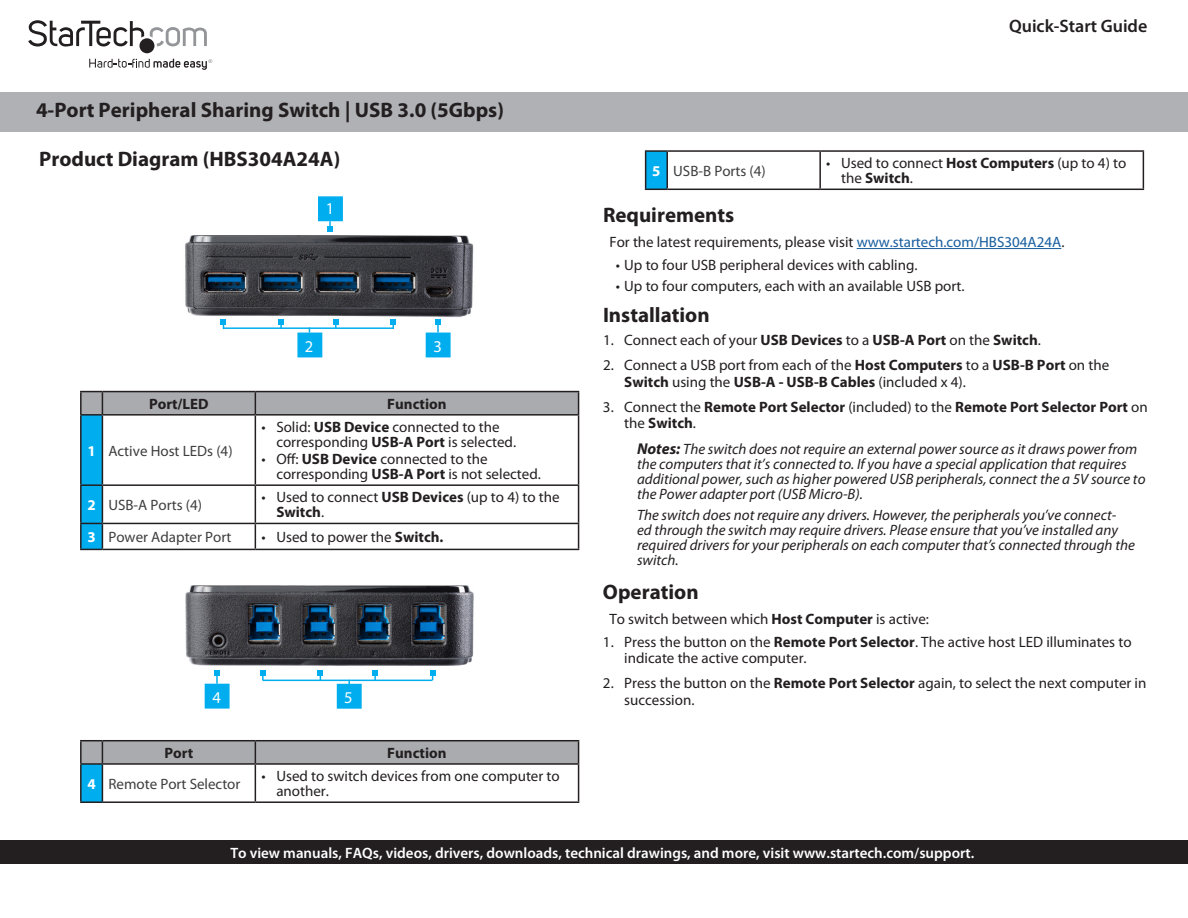
<style>
.page{position:relative;width:1188px;height:918px;background:#fff}
.page>*{position:absolute;margin:0;border:0;box-sizing:border-box;transform-origin:0 0}
.Manual_Description{font:700 21px "Myriad Pro";color:#231f20}
.t1{font:600 18px "Myriad Pro";color:#231f20}
.Calllout{font:16.5px "Myriad Pro";color:#fff}
.Text{font:15px/15px "Myriad Pro";color:#231f20}
.Note{font:italic 15px/15px "Myriad Pro";color:#231f20}
.Note_text{font:italic 15px/15px "Myriad Pro";color:#231f20}
.Table_Heading{font:700 15px/16.5px "Myriad Pro";color:#231f20}
.t2{font:600 15px "Myriad Pro";color:#fff}
.Table_Text{font:15px "Myriad Pro";color:#3e3e3f}
.Table_Heading_Number{font:700 15px "Myriad Pro";color:#fff}
.s1{font-weight:700}
.s2{color:#175d9e}
.s3{font-weight:400}
.s4{font-weight:700;font-size:15.75px}
</style>
<div class="page">
<div style="left:0;top:92px;width:1188px;height:39px;background:#b0b1b5"></div>
<svg style="left:150px;top:27px;width:57px;height:19px"></svg>
<svg style="left:89px;top:59px;width:123px;height:11px"></svg>
<svg style="left:28px;top:20px;width:116px;height:27px"></svg>
<div style="left:139px;top:38px;width:15px;height:15px;background:#231f20;border-radius:50%"></div>
<div style="left:0;top:841px;width:1188px;height:23px;background:#231f20"></div>
<img style="left:185px;top:221px;width:289px;height:114px">
<svg style="left:80px;top:391px;width:499px;height:159px"></svg>
<hr style="left:102px;top:549px;width:153px;height:1px;background:#231f20">
<hr style="left:255px;top:549px;width:324px;height:1px;background:#231f20">
<img style="left:185px;top:585px;width:289px;height:81px">
<div style="left:81px;top:764px;width:21px;height:38px;background:#00aeef"></div>
<svg style="left:80px;top:740px;width:499px;height:23px;background:#9fa0a4"></svg>
<hr style="left:80px;top:763px;width:22px;height:2px;background:#231f20">
<hr style="left:80px;top:765px;width:2px;height:36px;background:#231f20">
<hr style="left:102px;top:763px;width:153px;height:2px;background:#231f20">
<hr style="left:102px;top:765px;width:1px;height:36px;background:#231f20">
<hr style="left:255px;top:763px;width:324px;height:2px;background:#231f20">
<hr style="left:255px;top:765px;width:1px;height:36px;background:#231f20">
<hr style="left:578px;top:765px;width:1px;height:36px;background:#231f20">
<hr style="left:80px;top:801px;width:22px;height:2px;background:#231f20">
<hr style="left:102px;top:801px;width:153px;height:2px;background:#231f20">
<hr style="left:255px;top:801px;width:324px;height:2px;background:#231f20">
<div style="left:318px;top:196px;width:25px;height:25px;background:#00aeef;border:2px solid #00aeef"></div>
<hr style="left:857px;top:248px;width:204px;height:1px;background:#175d9e">
<div style="left:646px;top:151px;width:21px;height:38px;background:#00aeef"></div>
<hr style="left:645px;top:150px;width:22px;height:2px;background:#231f20">
<hr style="left:645px;top:152px;width:1px;height:37px;background:#231f20">
<hr style="left:667px;top:150px;width:153px;height:2px;background:#231f20">
<hr style="left:666px;top:152px;width:2px;height:37px;background:#231f20">
<hr style="left:820px;top:150px;width:324px;height:2px;background:#231f20">
<hr style="left:819px;top:152px;width:2px;height:37px;background:#231f20">
<hr style="left:1143px;top:152px;width:1px;height:37px;background:#231f20">
<svg style="left:645px;top:189px;width:22px;height:1px"></svg>
<hr style="left:667px;top:189px;width:153px;height:1px;background:#231f20">
<hr style="left:820px;top:189px;width:324px;height:1px;background:#231f20">
<div style="left:426px;top:333px;width:25px;height:24px;background:#00aeef"></div>
<div style="left:297px;top:333px;width:25px;height:24px;background:#00aeef"></div>
<svg style="left:435px;top:319px;width:6px;height:14px"></svg>
<svg style="left:220px;top:319px;width:6px;height:10px"></svg>
<svg style="left:327px;top:221px;width:6px;height:11px"></svg>
<svg style="left:333px;top:319px;width:6px;height:8px"></svg>
<svg style="left:278px;top:319px;width:6px;height:8px"></svg>
<svg style="left:390px;top:319px;width:6px;height:10px"></svg>
<hr style="left:223px;top:327px;width:170px;height:2px;background:#00aeef">
<div style="left:205px;top:684px;width:25px;height:25px;background:#00aeef;border:2px solid #00aeef"></div>
<svg style="left:214px;top:670px;width:6px;height:14px"></svg>
<div style="left:337px;top:684px;width:25px;height:25px;background:#00aeef;border:2px solid #00aeef"></div>
<svg style="left:260px;top:670px;width:6px;height:10px"></svg>
<svg style="left:372px;top:670px;width:6px;height:10px"></svg>
<svg style="left:317px;top:670px;width:6px;height:10px"></svg>
<svg style="left:430px;top:670px;width:6px;height:10px"></svg>
<hr style="left:263px;top:680px;width:169px;height:1px;background:#00aeef">
<p class="Manual_Description" style="left:36px;top:96px;width:469px">4-Port Peripheral Sharing Switch | USB 3.0 (5Gbps)</p>
<h1 class="Manual_Description" style="left:39px;top:145px;width:303px">Product Diagram (HBS304A24A)</h1>
<p class="Calllout" style="left:326px;top:199px;width:10px">1</p>
<p class="Calllout" style="left:305px;top:336px;width:10px">2</p>
<p class="Calllout" style="left:433px;top:337px;width:10px">3</p>
<p class="Table_Heading" style="left:149px;top:395px;width:61px">Port/LED</p>
<p class="Table_Heading" style="left:387px;top:395px;width:61px">Function</p>
<p class="Table_Heading_Number" style="left:87px;top:441px;width:10px">1</p>
<p class="Table_Text" style="left:108px;top:441px;width:126px">Active Host LEDs (4)</p>
<p class="Text" style="left:276px;top:419px;width:241px;text-indent:-15px">• Solid: <span class="s1">USB Device</span> connected to the corresponding <span class="s1">USB-A Port</span> is selected.</p>
<p class="Text" style="left:276px;top:451px;width:266px;text-indent:-15px">• Off: <span class="s1">USB Device</span> connected to the corresponding <span class="s1">USB-A Port</span> is not selected.</p>
<p class="Table_Heading_Number" style="left:87px;top:495px;width:10px">2</p>
<p class="Table_Text" style="left:108px;top:496px;width:95px">USB-A Ports (4)</p>
<p class="Text" style="left:276px;top:490px;width:285px;text-indent:-15px">• Used to connect <span class="s1">USB Devices</span> (up to 4) to the<br><span class="s1">Switch</span>.</p>
<p class="Table_Heading_Number" style="left:87px;top:527px;width:10px">3</p>
<p class="Table_Text" style="left:108px;top:528px;width:124px">Power Adapter Port</p>
<p class="Text" style="left:261px;top:529px;width:184px">• Used to power the <span class="s1">Switch.</span></p>
<p class="Calllout" style="left:212px;top:688px;width:10px">4</p>
<p class="Calllout" style="left:344px;top:687px;width:10px">5</p>
<p class="Table_Heading" style="left:165px;top:744px;width:30px">Port</p>
<p class="Table_Heading" style="left:387px;top:744px;width:61px">Function</p>
<p class="Table_Heading_Number" style="left:87px;top:774px;width:10px">4</p>
<p class="Table_Text" style="left:108px;top:774px;width:134px">Remote Port Selector</p>
<p class="Text" style="left:276px;top:768px;width:285px;text-indent:-15px">• Used to switch devices from one computer to another.</p>
<p class="t1" style="left:1009px;top:14px;width:140px">Quick-Start Guide</p>
<p class="Table_Heading_Number" style="left:652px;top:161px;width:10px">5</p>
<p class="Table_Text" style="left:673px;top:162px;width:94px">USB-B Ports (4)</p>
<p class="Text" style="left:841px;top:156px;width:287px;text-indent:-15px">• Used to connect <span class="s1">Host Computers</span> (up to 4) to the <span class="s1">Switch</span>.</p>
<h1 class="Manual_Description" style="left:603px;top:201px;width:133px">Requirements</h1>
<p class="Text" style="left:609px;top:234px;width:457px">For the latest requirements, please visit <span class="s2">www.startech.com/HBS304A24A</span>.</p>
<p class="Text" style="left:616px;top:257px;width:303px">• Up to four USB peripheral devices with cabling.</p>
<p class="Text" style="left:616px;top:278px;width:350px">• Up to four computers, each with an available USB port.</p>
<h1 class="Manual_Description" style="left:603px;top:302px;width:108px">Installation</h1>
<p class="Text" style="left:603px;top:332px;width:439px">1. Connect each of your <span class="s1">USB Devices</span> to a <span class="s1">USB-A Port</span> on the <span class="s1">Switch</span>.</p>
<p class="Text" style="left:624px;top:357px;width:487px;line-height:16.5px;text-indent:-21px">2. Connect a USB port from each of the <span class="s1">Host Computers</span> to a <span class="s1">USB-B Port</span> on the<br><span class="s1">Switch</span> using the <span class="s1">USB-A - USB-B Cables</span> (included x 4).</p>
<p class="Table_Heading" style="left:624px;top:398px;width:525px;text-indent:-21px"><span class="s3">3. Connect the</span> Remote Port Selector <span class="s3">(included) to the</span> Remote Port Selector Port <span class="s3">on the</span> Switch<span class="s3">.</span></p>
<p class="Note" style="left:637px;top:441px;width:510px"><span class="s4">Notes:</span> The switch does not require an external power source as it draws power from the computers that it’s connected to. If you have a special application that requires additional power, such as higher powered USB peripherals, connect the a 5V source to the Power adapter port (USB Micro-B).</p>
<p class="Note_text" style="left:637px;top:507px;width:499px">The switch does not require any drivers. However, the peripherals you’ve connect&shy;ed through the switch may require drivers. Please ensure that you’ve installed any required drivers for your peripherals on each computer that’s connected through the switch.</p>
<h1 class="Manual_Description" style="left:603px;top:578px;width:97px">Operation</h1>
<p class="Text" style="left:609px;top:611px;width:321px">To switch between which <span class="s1">Host Computer</span> is active:</p>
<p class="Text" style="left:624px;top:633px;width:509px;line-height:16.5px;text-indent:-21px">1. Press the button on the <span class="s1">Remote Port Selector</span>. The active host LED illuminates to indicate the active computer.</p>
<p class="Text" style="left:624px;top:675px;width:524px;line-height:16.5px;text-indent:-21px">2. Press the button on the <span class="s1">Remote Port Selector</span> again, to select the next computer in succession.</p>
<p class="t2" style="left:230px;top:844px;width:745px">To view manuals, FAQs, videos, drivers, downloads, technical drawings, and more, visit www.startech.com/support.</p>
</div>
